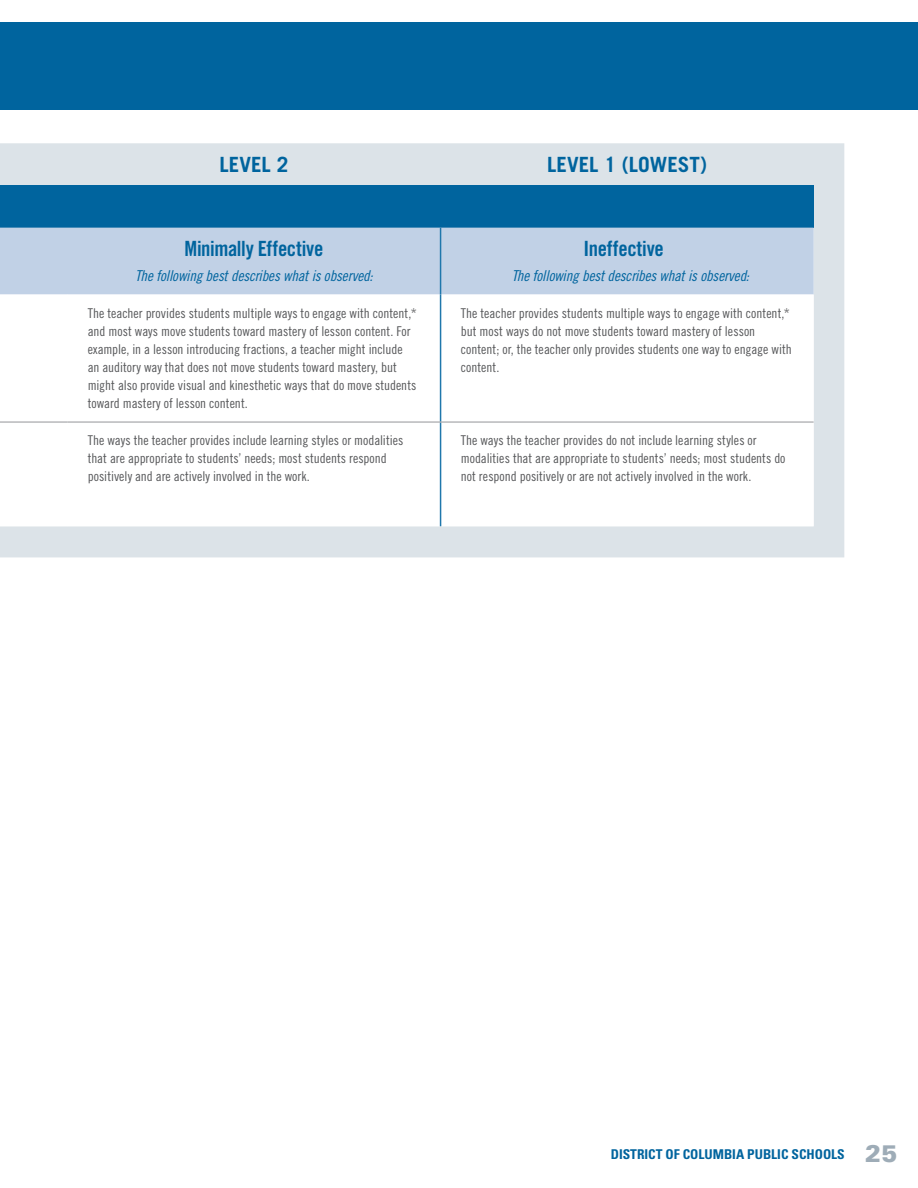
<style>
.page{position:relative;width:918px;height:1188px;background:#fff}
.page>*{position:absolute;margin:0;border:0;box-sizing:border-box;transform-origin:0 0}
.t1{font:21px "Trade Gothic LT Std Bd Cn 20";letter-spacing:-.015em;color:#00649e}
.t2{font:700 21px "Trade Gothic LT Std";color:#00649e}
.t3{font:15px "Trade Gothic LT Std Cn 18 Obl";letter-spacing:-.01em;color:#00649e}
.t4{font:13.5px/18px "Trade Gothic LT Std Cn 18";color:#57585a}
.t5{font:700 condensed 13.5px "Univers LT Std";color:#00649e}
.s1{font-weight:900;font-stretch:normal;font-size:24px;color:#9eacb7}
</style>
<div class="page">
<div style="left:0;top:143px;width:844px;height:414px;background:#dce3e8"></div>
<div style="left:0;top:185px;width:814px;height:43px;background:#00649e"></div>
<div style="left:0;top:228px;width:814px;height:67px;background:#c1d1e6"></div>
<svg style="left:0;top:295px;width:814px;height:231px"></svg>
<hr style="left:440px;top:228px;width:1px;height:67px;background:#1f77ac">
<hr style="left:440px;top:295px;width:1px;height:127px;background:#1f77ac">
<hr style="left:440px;top:422px;width:1px;height:104px;background:#1f77ac">
<hr style="left:0;top:422px;width:68px;height:1px;background:#939598">
<hr style="left:68px;top:422px;width:373px;height:1px;background:#939598">
<hr style="left:441px;top:422px;width:373px;height:1px;background:#939598">
<div style="left:0;top:23px;width:918px;height:87px;background:#00649e"></div>
<h1 class="t2" style="left:220px;top:152px;width:70px">LEVEL 2</h1>
<h1 class="t2" style="left:547px;top:152px;width:161px">LEVEL 1 (LOWEST)</h1>
<h1 class="t1" style="left:185px;top:236px;width:140px">Minimally Effective</h1>
<p class="t3" style="left:135px;top:267px;width:239px">The following best describes what is observed:</p>
<h1 class="t1" style="left:584px;top:236px;width:82px">Ineffective</h1>
<p class="t3" style="left:512px;top:267px;width:239px">The following best describes what is observed:</p>
<p class="t4" style="left:88px;top:304px;width:331px">The teacher provides students multiple ways to engage with content,* and most ways move students toward mastery of lesson content. For example, in a lesson introducing fractions, a teacher might include an auditory way that does not move students toward mastery, but might also provide visual and kinesthetic ways that do move students toward mastery of lesson content.</p>
<p class="t4" style="left:461px;top:304px;width:332px">The teacher provides students multiple ways to engage with content,* but most ways do not move students toward mastery of lesson content; or, the teacher only provides students one way to engage with content.</p>
<p class="t4" style="left:88px;top:431px;width:317px">The ways the teacher provides include learning styles or modalities that are appropriate to students’ needs; most students respond positively and are actively involved in the work.</p>
<p class="t4" style="left:461px;top:431px;width:326px">The ways the teacher provides do not include learning styles or modalities that are appropriate to students’ needs; most students do not respond positively or are not actively involved in the work.</p>
<p class="t5" style="left:611px;top:1145px;width:288px">DISTRICT OF COLUMBIA PUBLIC SCHOOLS <span class="s1">25</span></p>
</div>
